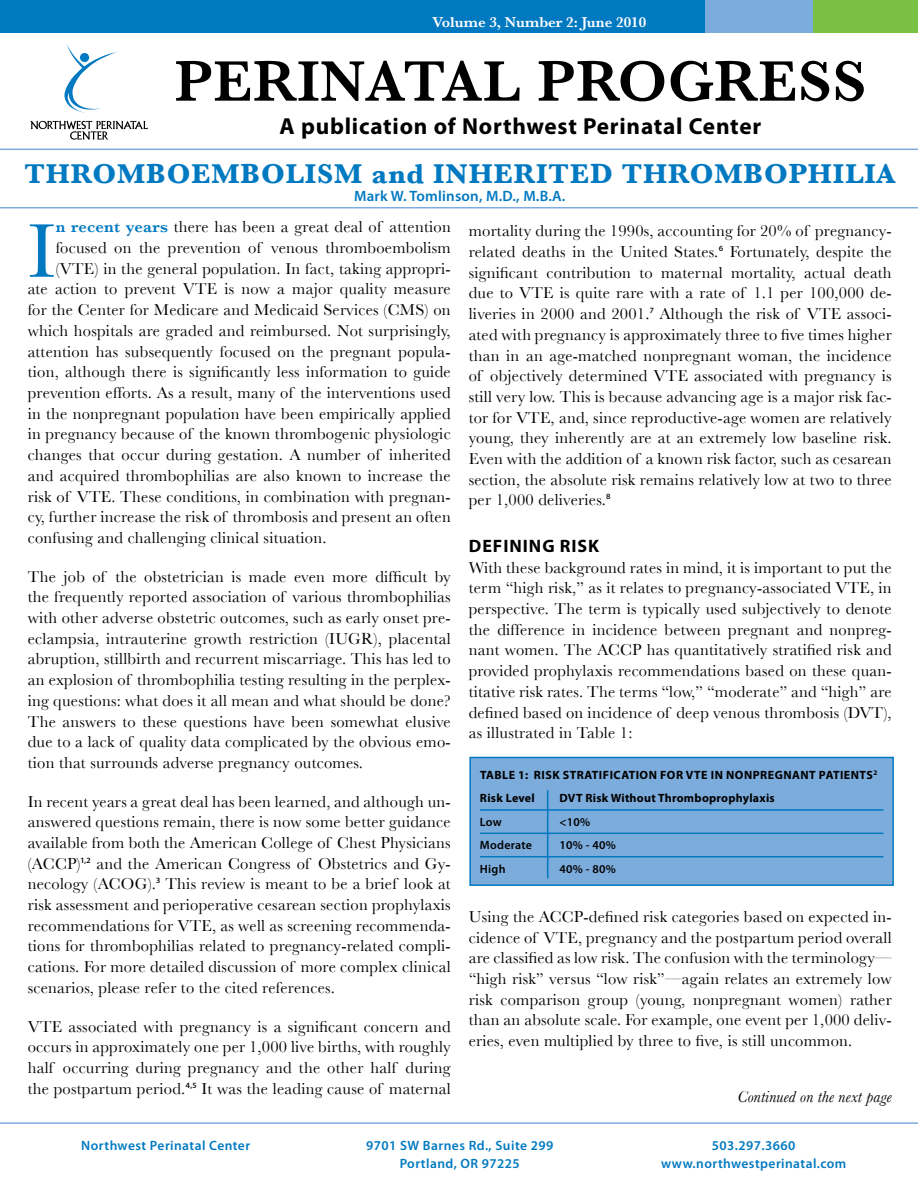
<style>
.page{position:relative;width:918px;height:1188px;background:#fff}
.page>*{position:absolute;margin:0;border:0;box-sizing:border-box;transform-origin:0 0}
.t1{font:79.05px "Baskerville";color:#0079c1}
.t2{font:600 59.25px "Baskerville";letter-spacing:.01em;color:#000}
.t3{font:700 28.5px "Baskerville";letter-spacing:.035em;color:#0079c1}
.t4{font:700 23.25px "Myriad Pro";letter-spacing:.035em;color:#000}
.t5{font:700 18px "Myriad Pro";letter-spacing:.055em;color:#000}
.t6{font:16.5px/20.7px "Baskerville";letter-spacing:.015em;color:#000;text-align:justify}
.t7{font:italic 16.5px "Baskerville";letter-spacing:.01em;color:#000}
.t8{font:600 15px "Myriad Pro";letter-spacing:.015em;color:#0079c1}
.t9{font:600 15px "Baskerville";color:#fff}
.t10{font:600 13.5px/18px "Myriad Pro";letter-spacing:.035em;color:#0079c1;text-align:center}
.t11{font:700 12px "Myriad Pro";letter-spacing:.02em;color:#000}
.t12{font:600 12px "Myriad Pro";letter-spacing:.02em;color:#000}
.t13{font:700 12px "Myriad Pro";letter-spacing:.04em;color:#000}
.s1{font-weight:600;color:#0079c1}
.s2{font-family:"Myriad Pro";font-size:13.5px}
</style>
<div class="page">
<div style="left:704px;top:0;width:109px;height:33px;background:#7cacdc"></div>
<div style="left:0;top:0;width:704px;height:33px;background:#0079c1"></div>
<div style="left:813px;top:0;width:105px;height:33px;background:#7ac143"></div>
<svg style="left:64px;top:45px;width:54px;height:68px"></svg>
<div style="left:80px;top:53px;width:9px;height:9px;background:#0079c1;border-radius:50%"></div>
<svg style="left:30px;top:121px;width:118px;height:19px"></svg>
<hr style="left:0;top:207px;width:918px;height:1px;background:#7cacdc">
<hr style="left:0;top:149px;width:918px;height:1px;background:#7cacdc">
<hr style="left:0;top:1122px;width:918px;height:2px;background:#7cacdc">
<div style="left:470px;top:757px;width:423px;height:128px;background:#7cacdc"></div>
<hr style="left:480px;top:809px;width:403px;height:2px;background:#0079c1">
<hr style="left:480px;top:833px;width:403px;height:1px;background:#0079c1">
<hr style="left:480px;top:856px;width:403px;height:1px;background:#0079c1">
<div style="left:469px;top:757px;width:425px;height:129px;border:2px solid #0079c1"></div>
<hr style="left:547px;top:790px;width:1px;height:88px;background:#0079c1">
<p class="t9" style="left:432px;top:14px;width:216px">Volume 3, Number 2: June 2010</p>
<h2 class="t2" style="left:175px;top:47px;width:693px">PERINATAL PROGRESS</h2>
<h3 class="t4" style="left:280px;top:111px;width:483px">A publication of Northwest Perinatal Center</h3>
<h3 class="t3" style="left:24px;top:157px;width:872px">THROMBOEMBOLISM AND INHERITED THROMBOPHILIA</h3>
<p class="t8" style="left:354px;top:186px;width:213px">Mark W. Tomlinson, M.D., M.B.A.</p>
<h1 class="t1" style="left:28px;top:205px;width:29px">I</h1>
<p class="t6" style="left:56px;top:216px;width:397px"><span class="s1">n recent years</span> there has been a great deal of attention</p>
<p class="t6" style="left:56px;top:237px;width:396px">focused on the prevention of venous thromboembolism</p>
<p class="t6" style="left:56px;top:258px;width:397px">(VTE) in the general population. In fact, taking appropri-</p>
<p class="t6" style="left:28px;top:279px;width:424px">ate action to prevent VTE is now a major quality measure</p>
<p class="t6" style="left:28px;top:299px;width:424px">for the Center for Medicare and Medicaid Services (CMS) on</p>
<p class="t6" style="left:28px;top:320px;width:424px">which hospitals are graded and reimbursed. Not surprisingly,</p>
<p class="t6" style="left:28px;top:341px;width:424px">attention has subsequently focused on the pregnant popula-</p>
<p class="t6" style="left:28px;top:361px;width:424px">tion, although there is significantly less information to guide</p>
<p class="t6" style="left:28px;top:382px;width:425px">prevention efforts. As a result, many of the interventions used</p>
<p class="t6" style="left:28px;top:403px;width:424px">in the nonpregnant population have been empirically applied</p>
<p class="t6" style="left:28px;top:424px;width:424px">in pregnancy because of the known thrombogenic physiologic</p>
<p class="t6" style="left:28px;top:444px;width:424px">changes that occur during gestation. A number of inherited</p>
<p class="t6" style="left:28px;top:465px;width:424px">and acquired thrombophilias are also known to increase the</p>
<p class="t6" style="left:28px;top:486px;width:424px">risk of VTE. These conditions, in combination with pregnan-</p>
<p class="t6" style="left:28px;top:506px;width:425px">cy, further increase the risk of thrombosis and present an often</p>
<p class="t6" style="left:28px;top:527px;width:300px">confusing and challenging clinical situation.</p>
<p class="t6" style="left:28px;top:566px;width:425px">The job of the obstetrician is made even more difficult by the frequently reported association of various thrombophilias with other adverse obstetric outcomes, such as early onset pre&shy;eclampsia, intrauterine growth restriction (IUGR), placental abruption, stillbirth and recurrent miscarriage. This has led to an explosion of thrombophilia testing resulting in the perplex&shy;ing questions: what does it all mean and what should be done?<br>The answers to these questions have been somewhat elusive due to a lack of quality data complicated by the obvious emo&shy;tion that surrounds adverse pregnancy outcomes.</p>
<p class="t6" style="left:28px;top:791px;width:425px">In recent years a great deal has been learned, and although un&shy;answered questions remain, there is now some better guidance available from both the American College of Chest Physicians (ACCP)<span class="s2">1,2</span> and the American Congress of Obstetrics and Gy&shy;necology (ACOG).<span class="s2">3</span> This review is meant to be a brief look at risk assessment and perioperative cesarean section prophylaxis recommendations for VTE, as well as screening recommenda&shy;tions for thrombophilias related to pregnancy-related compli&shy;cations. For more detailed discussion of more complex clinical scenarios, please refer to the cited references.</p>
<p class="t6" style="left:28px;top:1016px;width:425px">VTE associated with pregnancy is a significant concern and occurs in approximately one per 1,000 live births, with roughly half occurring during pregnancy and the other half during the postpartum period.<span class="s2">4,5</span> It was the leading cause of maternal</p>
<p class="t6" style="left:469px;top:220px;width:425px">mortality during the 1990s, accounting for 20% of pregnancy&shy;related deaths in the United States.<span class="s2">6</span> Fortunately, despite the significant contribution to maternal mortality, actual death due to VTE is quite rare with a rate of 1.1 per 100,000 de&shy;liveries in 2000 and 2001.<span class="s2">7</span> Although the risk of VTE associ&shy;ated with pregnancy is approximately three to five times higher than in an age-matched nonpregnant woman, the incidence of objectively determined VTE associated with pregnancy is still very low. This is because advancing age is a major risk fac&shy;tor for VTE, and, since reproductive-age women are relatively young, they inherently are at an extremely low baseline risk.<br>Even with the addition of a known risk factor, such as cesarean section, the absolute risk remains relatively low at two to three per 1,000 deliveries.<span class="s2">8</span></p>
<p class="t5" style="left:469px;top:534px;width:132px">Defining Risk</p>
<p class="t6" style="left:469px;top:557px;width:425px">With these background rates in mind, it is important to put the term “high risk,” as it relates to pregnancy-associated VTE, in perspective. The term is typically used subjectively to denote the difference in incidence between pregnant and nonpreg&shy;nant women. The ACCP has quantitatively stratified risk and provided prophylaxis recommendations based on these quan&shy;titative risk rates. The terms “low,” “moderate” and “high” are defined based on incidence of deep venous thrombosis (DVT), as illustrated in Table 1:</p>
<p class="t13" style="left:480px;top:767px;width:91px">Table 1: Risk Strat</p>
<p class="t11" style="left:599px;top:767px;width:23px">ificat</p>
<p class="t13" style="left:636px;top:767px;width:117px">ion for VTE in Nonpr</p>
<p class="t11" style="left:768px;top:767px;width:25px">egnant</p>
<p class="t11" style="left:819px;top:767px;width:60px">Patients<sup>2</sup></p>
<p class="t11" style="left:480px;top:791px;width:56px">Risk Level</p>
<p class="t11" style="left:559px;top:791px;width:217px">DVT Risk Without Thromboprophylaxis</p>
<p class="t12" style="left:480px;top:814px;width:23px">Low</p>
<p class="t12" style="left:559px;top:814px;width:32px">&lt;10%</p>
<p class="t12" style="left:480px;top:838px;width:54px">Moderate</p>
<p class="t12" style="left:559px;top:838px;width:58px">10% - 40%</p>
<p class="t12" style="left:480px;top:861px;width:27px">High</p>
<p class="t12" style="left:559px;top:861px;width:58px">40% - 80%</p>
<p class="t6" style="left:469px;top:906px;width:424px">Using the ACCP-defined risk categories based on expected in&shy;cidence of VTE, pregnancy and the postpartum period overall are classified as low risk. The confusion with the terminology— “high risk” versus “low risk”—again relates an extremely low risk comparison group (young, nonpregnant women) rather than an absolute scale. For example, one event per 1,000 deliv&shy;eries, even multiplied by three to five, is still uncommon.</p>
<p class="t7" style="left:738px;top:1087px;width:156px">Continued on the next page</p>
<p class="t10" style="left:81px;top:1136px;width:170px">Northwest Perinatal Center</p>
<p class="t10" style="left:366px;top:1136px;width:189px">9701 SW Barnes Rd., Suite 299<br>Portland, OR 97225</p>
<p class="t10" style="left:661px;top:1136px;width:187px">503.297.3660 www.northwestperinatal.com</p>
</div>
